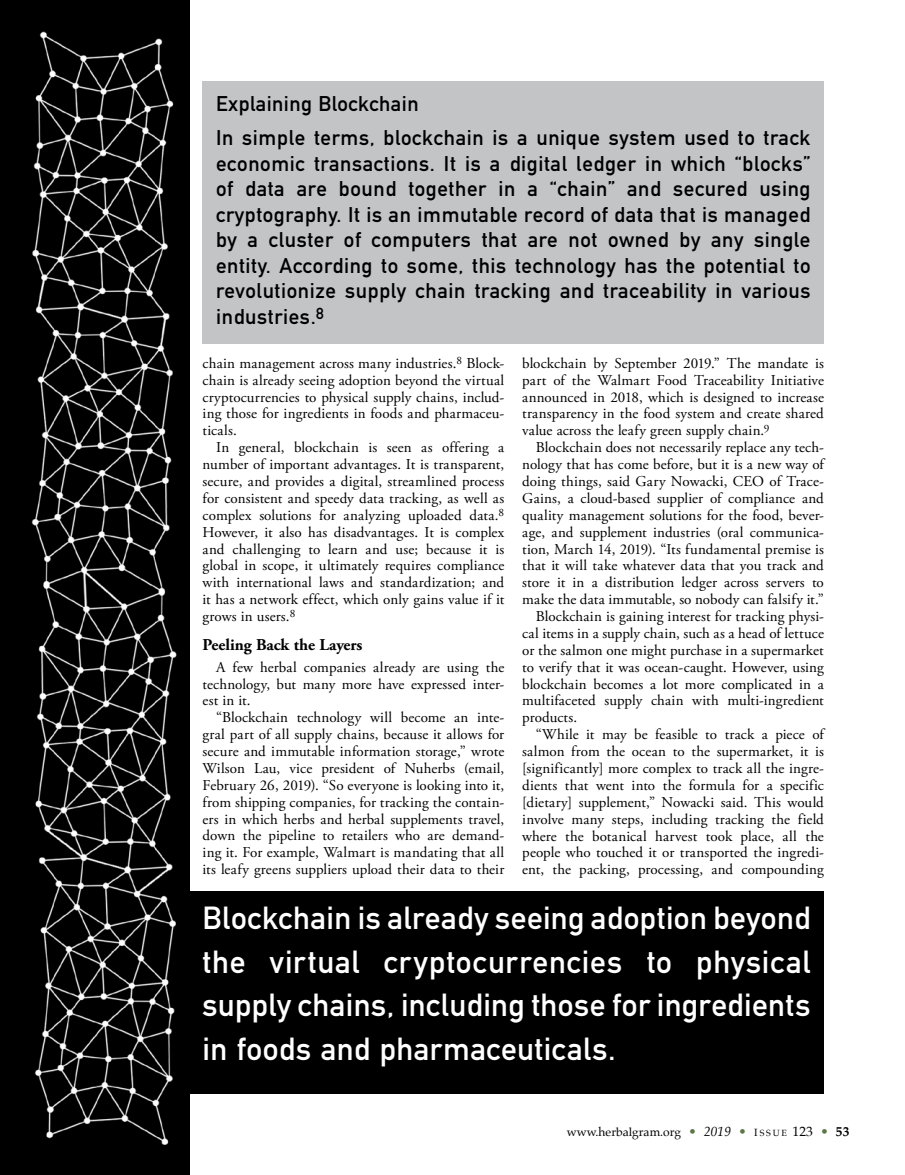
<style>
.page{position:relative;width:905px;height:1175px;background:#fff}
.page>*{position:absolute;margin:0;border:0;box-sizing:border-box;transform-origin:0 0}
.t1{font:700 31.5px/43.5px "DIN Alternate";letter-spacing:.015em;color:#fff;text-align:justify}
.t2{font:700 21px/25.5px "DIN Alternate";letter-spacing:.03em;color:#000}
.t3{font:700 16.5px "Adobe Garamond Pro";color:#000}
.t4{font:15px/16.8px "Adobe Garamond Pro";letter-spacing:.01em;color:#000;text-align:justify}
.t5{font:12px "Palatino";color:#000}
.s1{font-size:13.5px;color:#5c7644}
.s2{font-style:italic;font-size:13.5px}
.s3{font-size:10.5px}
.s4{font-size:9px}
.s5{font-size:13.5px}
.s6{font-weight:700;font-size:13.5px}
</style>
<div class="page">
<img style="left:0;top:0;width:189px;height:1174px">
<div style="left:189px;top:891px;width:635px;height:203px;background:#000"></div>
<div style="left:202px;top:81px;width:622px;height:262px;background:#c2c4c6"></div>
<h2 class="t2" style="left:216px;top:85px;width:596px;line-height:34.5px">Explaining Blockchain<br>In simple terms, blockchain is a unique system used to track</h2>
<p class="t2" style="left:216px;top:149px;width:596px;text-align:justify">economic transactions. It is a digital ledger in which “blocks” of data are bound together in a “chain” and secured using cryptography. It is an immutable record of data that is managed by a cluster of computers that are not owned by any single entity. According to some, this technology has the potential to revolutionize supply chain tracking and traceability in various industries.<sup>8</sup></p>
<p class="t4" style="left:202px;top:355px;width:303px">chain management across many industries.<sup>8</sup> Block&shy;chain is already seeing adoption beyond the virtual cryptocurrencies to physical supply chains, includ&shy;ing those for ingredients in foods and pharmaceu&shy;ticals.</p>
<p class="t4" style="left:202px;top:439px;width:303px;text-indent:14px">In general, blockchain is seen as offering a number of important advantages. It is transparent, secure, and provides a digital, streamlined process for consistent and speedy data tracking, as well as complex solutions for analyzing uploaded data.<sup>8<br></sup>However, it also has disadvantages. It is complex and challenging to learn and use; because it is global in scope, it ultimately requires compliance with international laws and standardization; and it has a network effect, which only gains value if it grows in users.<sup>8</sup></p>
<p class="t3" style="left:202px;top:634px;width:161px">Peeling Back the Layers</p>
<p class="t4" style="left:202px;top:659px;width:303px;text-indent:14px">A few herbal companies already are using the technology, but many more have expressed inter&shy;est in it.</p>
<p class="t4" style="left:202px;top:709px;width:303px;text-indent:14px">“Blockchain technology will become an inte&shy;gral part of all supply chains, because it allows for secure and immutable information storage,” wrote Wilson Lau, vice president of Nuherbs (email, February 26, 2019). “So everyone is looking into it, from shipping companies, for tracking the contain&shy;ers in which herbs and herbal supplements travel, down the pipeline to retailers who are demand&shy;ing it. For example, Walmart is mandating that all its leafy greens suppliers upload their data to their</p>
<p class="t4" style="left:522px;top:355px;width:303px">blockchain by September 2019.” The mandate is part of the Walmart Food Traceability Initiative announced in 2018, which is designed to increase transparency in the food system and create shared value across the leafy green supply chain.<sup>9</sup></p>
<p class="t4" style="left:536px;top:439px;width:289px">Blockchain does not necessarily replace any tech-</p>
<p class="t4" style="left:522px;top:456px;width:303px">nology that has come before, but it is a new way of</p>
<p class="t4" style="left:522px;top:473px;width:303px">doing things, said Gary Nowacki, CEO of Trace-</p>
<p class="t4" style="left:522px;top:490px;width:303px">Gains, a cloud-based supplier of compliance and</p>
<p class="t4" style="left:522px;top:507px;width:303px">quality management solutions for the food, bever-</p>
<p class="t4" style="left:522px;top:524px;width:303px">age, and supplement industries (oral communica-</p>
<p class="t4" style="left:522px;top:541px;width:303px">tion, March 14, 2019). “Its fundamental premise is</p>
<p class="t4" style="left:522px;top:558px;width:303px">that it will take whatever data that you track and</p>
<p class="t4" style="left:522px;top:574px;width:303px">store it in a distribution ledger across servers to</p>
<p class="t4" style="left:522px;top:591px;width:303px">make the data immutable, so nobody can falsify it.”</p>
<p class="t4" style="left:535px;top:608px;width:290px">Blockchain is gaining interest for tracking physi-</p>
<p class="t4" style="left:522px;top:625px;width:303px">cal items in a supply chain, such as a head of lettuce</p>
<p class="t4" style="left:522px;top:642px;width:303px">or the salmon one might purchase in a supermarket</p>
<p class="t4" style="left:522px;top:659px;width:303px">to verify that it was ocean-caught. However, using</p>
<p class="t4" style="left:522px;top:676px;width:303px">blockchain becomes a lot more complicated in a</p>
<p class="t4" style="left:522px;top:693px;width:303px">multifaceted supply chain with multi-ingredient</p>
<p class="t4" style="left:522px;top:709px;width:56px">products.</p>
<p class="t4" style="left:535px;top:726px;width:290px">“While it may be feasible to track a piece of</p>
<p class="t4" style="left:522px;top:743px;width:303px">salmon from the ocean to the supermarket, it is</p>
<p class="t4" style="left:522px;top:760px;width:303px">[significantly] more complex to track all the ingre-</p>
<p class="t4" style="left:522px;top:777px;width:303px">dients that went into the formula for a specific</p>
<p class="t4" style="left:522px;top:794px;width:303px">[dietary] supplement,” Nowacki said. This would</p>
<p class="t4" style="left:522px;top:811px;width:303px">involve many steps, including tracking the field</p>
<p class="t4" style="left:522px;top:828px;width:303px">where the botanical harvest took place, all the</p>
<p class="t4" style="left:522px;top:844px;width:303px">people who touched it or transported the ingredi-</p>
<p class="t4" style="left:522px;top:861px;width:303px">ent, the packing, processing, and compounding</p>
<h1 class="t1" style="left:202px;top:894px;width:609px">Blockchain is already seeing adoption beyond the virtual cryptocurrencies to physical supply chains, including those for ingredients in foods and pharmaceuticals.</h1>
<p class="t5" style="left:566px;top:1122px;width:284px">www.herbalgram.org <span class="s1">•</span> <span class="s2">2019</span> <span class="s1">•</span> <span class="s3">I</span> <span class="s4">S S U E</span> <span class="s5">123</span> <span class="s1">•</span> <span class="s6">53</span></p>
</div>
